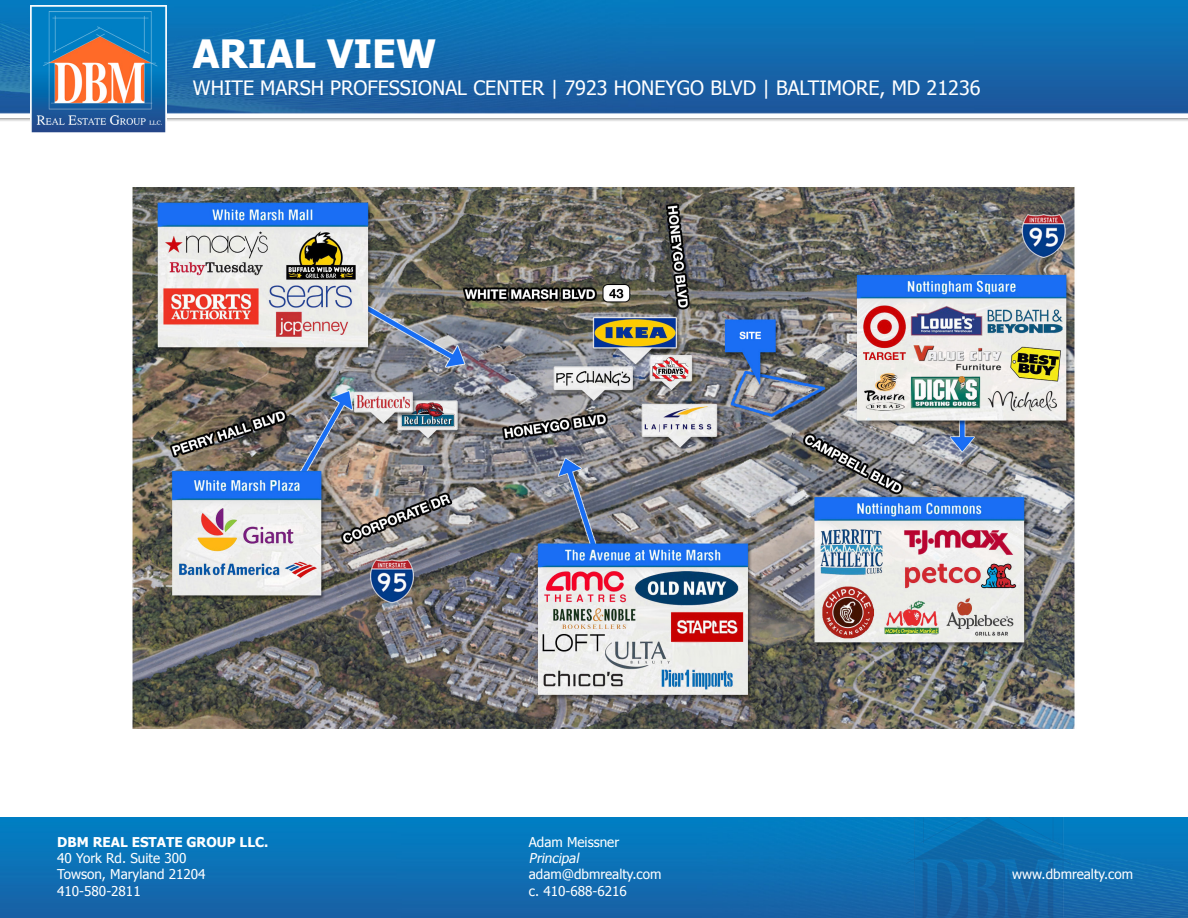
<style>
.page{position:relative;width:1188px;height:918px;background:#fff}
.page>*{position:absolute;margin:0;border:0;box-sizing:border-box;transform-origin:0 0}
.t1{font:700 39px "Tahoma";color:#fff}
.t2{font:19.8px "Tahoma";color:#fff}
.t3{font:13.5px/16.2px "Tahoma";color:#fff}
.t4{font:700 13.5px "Tahoma";color:#fff}
.t5{font:italic 13.5px "Tahoma";color:#fff}
</style>
<div class="page">
<img style="left:0;top:0;width:1188px;height:121px">
<img style="left:0;top:818px;width:1188px;height:100px">
<img style="left:907px;top:818px;width:165px;height:100px">
<img style="left:132px;top:187px;width:943px;height:542px">
<img style="left:30px;top:5px;width:137px;height:128px">
<p class="t1" style="left:193px;top:26px;width:245px">ARIAL VIEW</p>
<p class="t2" style="left:193px;top:74px;width:789px">WHITE MARSH PROFESSIONAL CENTER | 7923 HONEYGO BLVD | BALTIMORE, MD 21236</p>
<p class="t4" style="left:57px;top:833px;width:213px">DBM REAL ESTATE GROUP LLC.</p>
<p class="t3" style="left:57px;top:850px;width:150px">40 York Rd. Suite 300<br>Towson, Maryland 21204<br>410-580-2811</p>
<p class="t3" style="left:529px;top:833px;width:92px">Adam Meissner</p>
<p class="t5" style="left:529px;top:849px;width:54px">Principal</p>
<p class="t3" style="left:529px;top:866px;width:134px">adam@dbmrealty.com c. 410-688-6216</p>
<p class="t3" style="left:1012px;top:866px;width:122px">www.dbmrealty.com</p>
</div>
